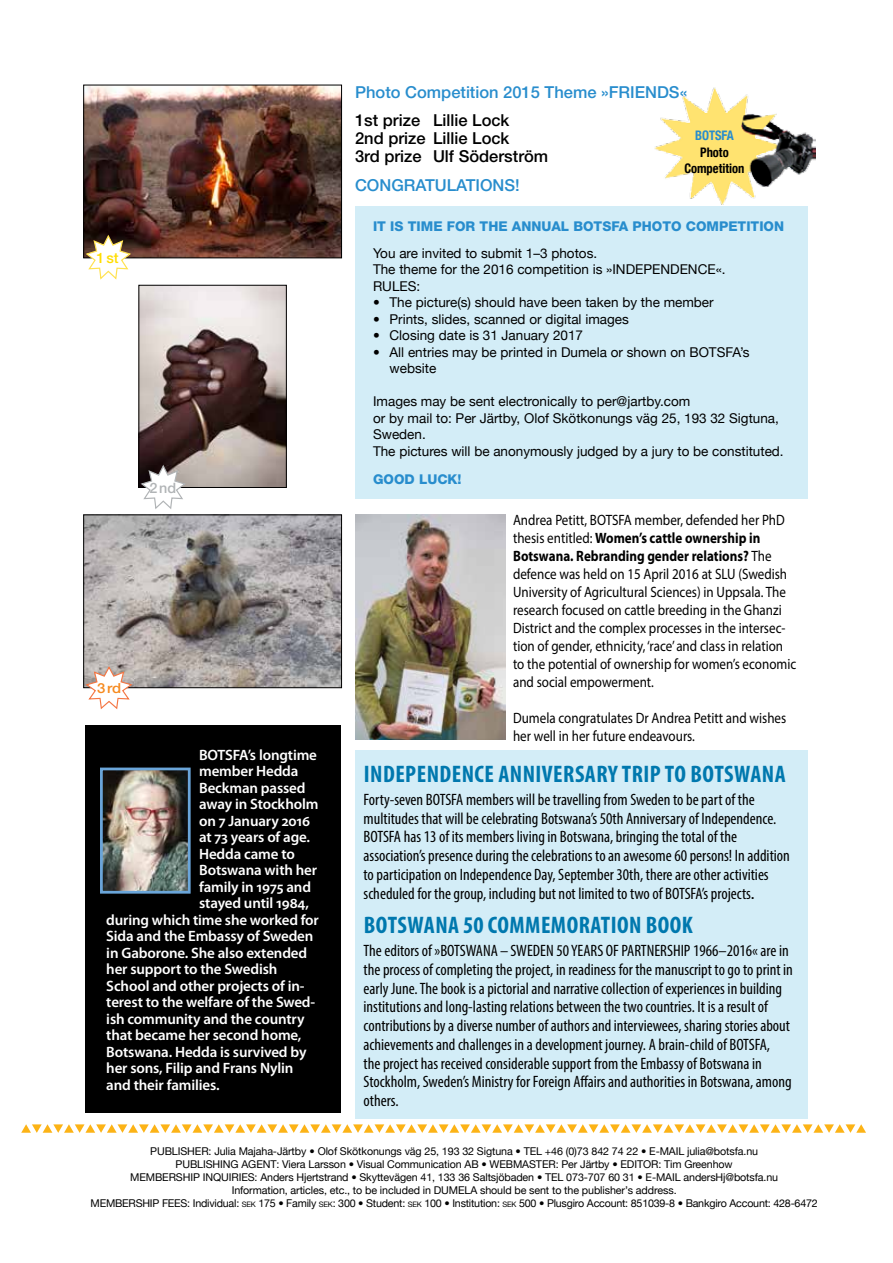
<style>
.page{position:relative;width:893px;height:1263px;background:#fff}
.page>*{position:absolute;margin:0;border:0;box-sizing:border-box;transform-origin:0 0}
.t1{font:700 condensed 24px "Myriad Pro";letter-spacing:.02em;color:#0078ae}
.t2{font:condensed 16.5px/18.8px "Myriad Pro";color:#000}
.t3{font:500 16.5px/18px "Helvetica Neue";color:#000}
.t4{font:500 16.5px "Helvetica Neue";color:#288dcd}
.t5{font:15px/18px "Myriad Pro";color:#000;scale:.87 1}
.t6{font:600 15px "Myriad Pro";letter-spacing:-.01em;color:#fff}
.t7{font:500 14.4px "Helvetica Neue";color:#fd0}
.t8{font:500 14.4px "Helvetica Neue";color:#b1b4b6}
.t9{font:500 13.8px "Helvetica Neue";color:#f68a1f;scale:1.07 1}
.t10{font:13.5px/16.5px "Helvetica Neue";color:#000}
.t11{font:800 13.5px "Helvetica Neue";color:#288dcd}
.t12{font:700 condensed 13.2px/16.2px "Helvetica Neue";color:#000;text-align:center;scale:.96 1}
.t13{font:700 condensed 13.2px "Helvetica Neue";color:#288dcd;scale:.96 1}
.t14{font:10.65px/13px "Helvetica Neue";letter-spacing:-.01em;color:#000}
.s1{font-weight:700}
.s2{font-family:"Helvetica Neue";font-weight:700;font-size:13.5px}
.s3{font-size:7.5px}
.s4{font-style:inherit}
</style>
<div class="page">
<svg style="left:21px;top:1124px;width:845px;height:9px"></svg>
<div style="left:355px;top:750px;width:453px;height:369px;background:#d3edf7"></div>
<div style="left:355px;top:206px;width:453px;height:293px;background:#d3edf7"></div>
<img style="left:655px;top:87px;width:160px;height:118px">
<div style="left:85px;top:725px;width:255px;height:388px;background:#000"></div>
<img style="left:104px;top:771px;width:83px;height:119px">
<div style="left:100px;top:767px;width:91px;height:127px;border:3px solid #6aa5d9"></div>
<img style="left:355px;top:514px;width:150px;height:225px">
<img style="left:85px;top:87px;width:255px;height:169px">
<div style="left:83px;top:85px;width:259px;height:173px;border:1px solid #000"></div>
<svg style="left:84px;top:234px;width:48px;height:46px"></svg>
<img style="left:85px;top:516px;width:255px;height:170px">
<div style="left:83px;top:514px;width:259px;height:174px;border:1px solid #000"></div>
<svg style="left:84px;top:666px;width:50px;height:43px"></svg>
<img style="left:140px;top:287px;width:145px;height:199px">
<div style="left:138px;top:285px;width:149px;height:203px;border:1px solid #000"></div>
<svg style="left:139px;top:464px;width:48px;height:45px"></svg>
<p class="t7" style="left:97px;top:249px;width:24px">1st</p>
<p class="t8" style="left:149px;top:479px;width:28px">2nd</p>
<p class="t9" style="left:97px;top:680px;width:24px">3rd</p>
<p class="t6" style="left:199px;top:745px;width:10px">BOTSFA</p>
<p class="t6" style="left:248px;top:745px;width:71px">’s longtime</p>
<p class="t6" style="left:199px;top:761px;width:101px">member Hedda</p>
<p class="t6" style="left:199px;top:778px;width:108px">Beckman passed</p>
<p class="t6" style="left:199px;top:794px;width:121px">away in Stockholm</p>
<p class="t6" style="left:199px;top:811px;width:113px">on 7 January 2016</p>
<p class="t6" style="left:199px;top:827px;width:112px">at 73 years of age.</p>
<p class="t6" style="left:199px;top:844px;width:97px">Hedda came to</p>
<p class="t6" style="left:199px;top:860px;width:120px">Botswana with her</p>
<p class="t6" style="left:199px;top:877px;width:113px">family in 1975 and</p>
<p class="t6" style="left:199px;top:893px;width:111px">stayed until 1984,</p>
<p class="t6" style="left:106px;top:910px;width:214px">during which time she worked for</p>
<p class="t6" style="left:106px;top:926px;width:209px">Sida and the Embassy of Sweden</p>
<p class="t6" style="left:106px;top:943px;width:202px">in Gaborone. She also extended</p>
<p class="t6" style="left:106px;top:959px;width:173px">her support to the Swedish</p>
<p class="t6" style="left:106px;top:976px;width:200px">School and other projects of in-</p>
<p class="t6" style="left:106px;top:992px;width:210px">terest to the welfare of the Swed-</p>
<p class="t6" style="left:106px;top:1009px;width:200px">ish community and the country</p>
<p class="t6" style="left:106px;top:1025px;width:197px">that became her second home,</p>
<p class="t6" style="left:106px;top:1042px;width:202px">Botswana. Hedda is survived by</p>
<p class="t6" style="left:106px;top:1058px;width:189px">her sons, Filip and Frans Nylin</p>
<p class="t6" style="left:106px;top:1075px;width:115px">and their families.</p>
<p class="t4" style="left:355px;top:82px;width:334px">Photo Competition 2015 Theme »friends«</p>
<p class="t3" style="left:355px;top:111px;width:195px">1st prize Lillie Lock<br>2nd prize Lillie Lock<br>3rd prize Ulf Söderström</p>
<p class="t4" style="left:355px;top:175px;width:166px">CONGRATULATIONS!</p>
<p class="t11" style="left:373px;top:218px;width:221px">IT IS TIME FOR THE ANNUAL BOTSFA</p>
<p class="t11" style="left:633px;top:218px;width:153px">PHOTO COMPETITION</p>
<p class="t10" style="left:373px;top:244px;width:354px">You are invited to submit 1–3 photos.<br>The theme for the 2016 competition is »i ndependence«.<br>Rules:</p>
<p class="t10" style="left:373px;top:293px;width:342px">• The picture(s) should have been taken by the member</p>
<p class="t10" style="left:373px;top:310px;width:257px">• Prints, slides, scanned or digital images</p>
<p class="t10" style="left:373px;top:326px;width:212px">• Closing date is 31 January 2017</p>
<p class="t10" style="left:390px;top:343px;width:362px;text-indent:-16px">• All entries may be printed in Dumela or shown on BOTSFA’s website</p>
<p class="t10" style="left:373px;top:392px;width:412px">Images may be sent electronically to per@jartby.com<br>or by mail to: Per Järtby, Olof Skötkonungs väg 25, 193 32 Sigtuna, Sweden.<br>The pictures will be anonymously judged by a jury to be constituted.</p>
<p class="t11" style="left:373px;top:471px;width:90px">GOOD LUCK!</p>
<p class="t13" style="left:695px;top:125px;width:42px">BOTSFA</p>
<p class="t12" style="left:684px;top:143px;width:64px">Photo<br>Competition</p>
<p class="t5" style="left:513px;top:511px;width:327px">Andrea Petitt, BOTSFA member, defended her PhD thesis entitled: <span class="s1">Women’s cattle ownership in Botswana. Rebranding gender relations?</span> The defence was held on 15 April 2016 at SLU (Swedish University of Agricultural Sciences) in Uppsala. The research focused on cattle breeding in the Ghanzi District and the complex processes in the intersec&shy;tion of gender, ethnicity, ‘race’ and class in relation to the potential of ownership for women’s economic and social empowerment.</p>
<p class="t5" style="left:513px;top:709px;width:316px">Dumela congratulates Dr Andrea Petitt and wishes her well in her future endeavours.</p>
<h1 class="t1" style="left:364px;top:759px;width:423px">INDEPENDENCE ANNIVERSARY TRI P TO BOTSWANA</h1>
<p class="t2" style="left:364px;top:790px;width:428px">Forty-seven BOTSFA members will be travelling from Sweden to be part of the multitudes that will be celebrating Botswana’s 50th Anniversary of Independence.<br>BOTSFA has 13 of its members living in Botswana, bringing the total of the association’s presence during the celebrations to an awesome 60 persons! In addition to participation on Independence Day, September 30th, there are other activities scheduled for the group, including but not limited to two of BOTSFA’s projects<span class="s2">.</span></p>
<h1 class="t1" style="left:364px;top:910px;width:147px">BOTSWANA 50 COMMEMORATIO</h1>
<h1 class="t1" style="left:629px;top:910px;width:65px">N BOOK</h1>
<p class="t2" style="left:364px;top:941px;width:431px">The editors of »BOTSWANA –SWEDEN 50 YEARS OF PARTNERSHIP 1966–2016« are in the process of completing the project, in readiness for the manuscript to go to print in early June. The book is a pictorial and narrative collection of experiences in building institutions and long-lasting relations between the two countries. It is a result of contributions by a diverse number of authors and interviewees, sharing stories about achievements and challenges in a development journey. A brain-child of BOTSFA,<br>the project has received considerable support from the Embassy of Botswana in Stockholm, Sweden’s Ministry for Foreign Affairs and authorities in Botswana, among others.</p>
<p class="t14" style="left:176px;top:1143px;width:584px;text-indent:-25px">Publisher: Julia Majaha-Järtby • Olof Skötkonungs väg 25, 193 32 Sigtuna • Tel +46 (0)73 842 74 22 • e-mail julia@botsfa.nu publishing agent</p>
<p class="t14" style="left:276px;top:1156px;width:231px">: Viera Larsson • Visual Communication AB • webmaster</p>
<p class="t14" style="left:556px;top:1156px;width:90px">: Per Järtby • Editor</p>
<p class="t14" style="left:658px;top:1156px;width:76px">: Tim Greenhow</p>
<p class="t14" style="left:130px;top:1169px;width:18px">Members</p>
<p class="t14" style="left:232px;top:1169px;width:548px;text-indent:-49px">hip inquiries : Anders Hjertstrand • Skyttevägen 41, 133 36 Saltsjöbaden • Tel 073-707 60 31 • e-mail andersHj@botsfa.nu<br>Information, articles, etc., to be included in Dumela should be sent to the publisher’s address.</p>
<p class="t14" style="left:91px;top:1195px;width:18px">Members</p>
<p class="t14" style="left:142px;top:1195px;width:27px">hip fees</p>
<p class="t14" style="left:187px;top:1195px;width:632px">: Individual: <span class="s3">SEK</span> 175 • Family <span class="s3">SEK</span><span class="s4">:</span> 300 • Student: <span class="s3">SEK</span> 100 • Institution: <span class="s3">SEK</span> 500 • Plusgiro Account: 851039-8 • Bankgiro Account: 428-6472</p>
</div>
